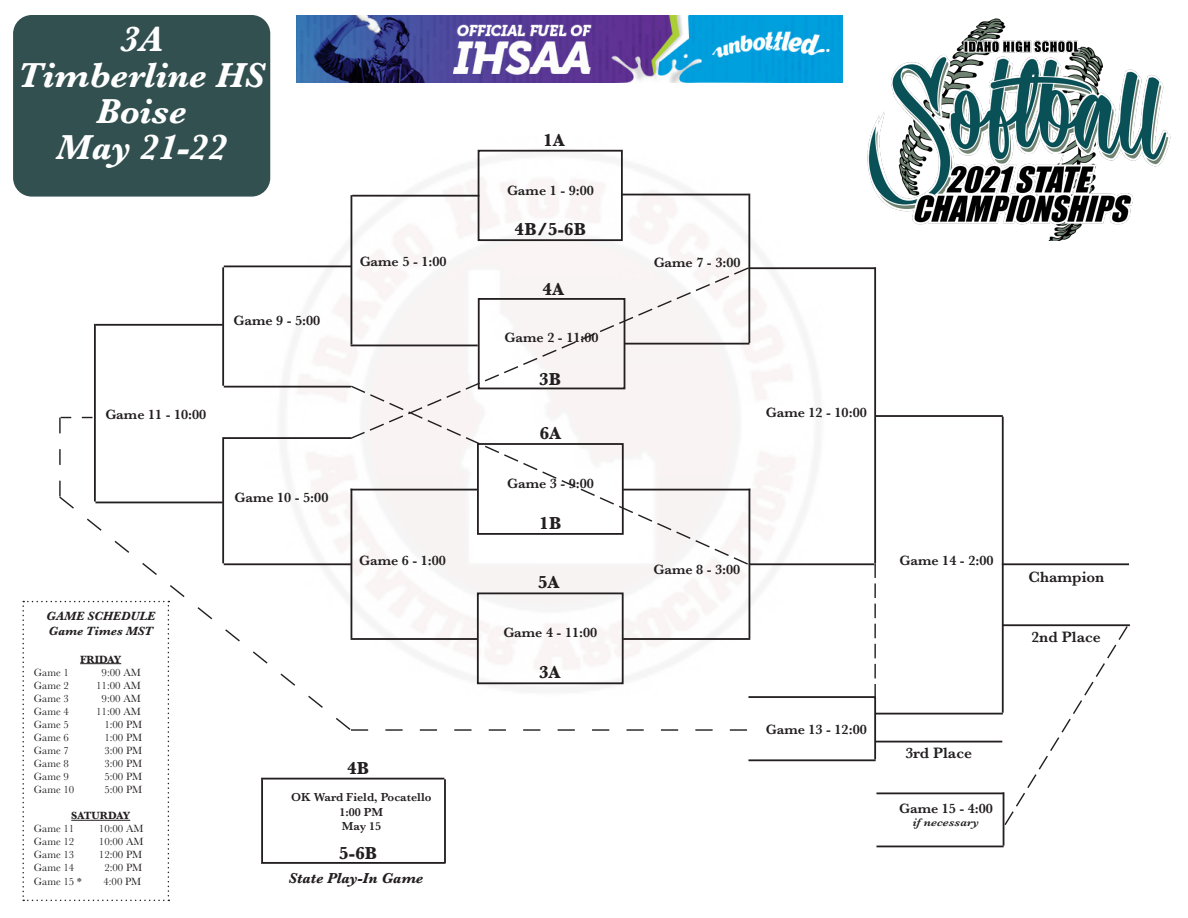
<style>
.page{position:relative;width:1188px;height:918px;background:#fff}
.page>*{position:absolute;margin:0;border:0;box-sizing:border-box;transform-origin:0 0}
.t1{font:italic 700 36px "Baskerville";color:#fff}
.t2{font:700 18px "Baskerville";color:#231f20}
.t3{font:600 15.6px "Baskerville";color:#231f20}
.t4{font:italic 700 15px "Baskerville";color:#231f20}
.t5{font:600 14.1px "Baskerville";color:#231f20}
.t6{font:italic 700 12.45px "Baskerville";color:#231f20}
.t7{font:600 12px "Baskerville";color:#231f20}
.t8{font:italic 600 11.25px "Baskerville";color:#231f20;scale:1.11 1}
.t9{font:10.8px "Baskerville";color:#231f20}
.t10{font:700 10.8px "Baskerville";color:#231f20}
</style>
<div class="page">
<svg style="left:349px;top:440px;width:401px;height:126px"></svg>
<svg style="left:349px;top:266px;width:401px;height:174px"></svg>
<hr style="left:351px;top:195px;width:1px;height:150px;background:#231f20">
<hr style="left:351px;top:345px;width:127px;height:1px;background:#231f20">
<hr style="left:622px;top:194px;width:127px;height:1px;background:#231f20">
<hr style="left:748px;top:194px;width:2px;height:149px;background:#231f20">
<hr style="left:625px;top:343px;width:124px;height:2px;background:#231f20">
<hr style="left:351px;top:489px;width:127px;height:2px;background:#231f20">
<hr style="left:351px;top:489px;width:1px;height:149px;background:#231f20">
<hr style="left:351px;top:638px;width:127px;height:2px;background:#231f20">
<hr style="left:623px;top:638px;width:127px;height:2px;background:#231f20">
<hr style="left:749px;top:489px;width:1px;height:149px;background:#231f20">
<hr style="left:623px;top:489px;width:127px;height:2px;background:#231f20">
<hr style="left:224px;top:265px;width:127px;height:2px;background:#231f20">
<hr style="left:222px;top:267px;width:2px;height:119px;background:#231f20">
<hr style="left:224px;top:386px;width:127px;height:2px;background:#231f20">
<hr style="left:748px;top:267px;width:128px;height:2px;background:#231f20">
<hr style="left:874px;top:267px;width:2px;height:296px;background:#231f20">
<hr style="left:749px;top:563px;width:125px;height:2px;background:#231f20">
<hr style="left:222px;top:437px;width:2px;height:126px;background:#231f20">
<hr style="left:224px;top:437px;width:127px;height:2px;background:#231f20">
<hr style="left:94px;top:324px;width:2px;height:178px;background:#231f20">
<hr style="left:748px;top:696px;width:128px;height:2px;background:#231f20">
<hr style="left:874px;top:698px;width:2px;height:61px;background:#231f20">
<hr style="left:748px;top:759px;width:128px;height:2px;background:#231f20">
<hr style="left:876px;top:415px;width:127px;height:2px;background:#231f20">
<hr style="left:1002px;top:417px;width:2px;height:296px;background:#231f20">
<hr style="left:876px;top:713px;width:127px;height:2px;background:#231f20">
<svg style="left:59px;top:417px;width:33px;height:78px"></svg>
<svg style="left:59px;top:495px;width:293px;height:235px"></svg>
<svg style="left:351px;top:729px;width:396px;height:2px"></svg>
<hr style="left:1002px;top:563px;width:127px;height:2px;background:#231f20">
<hr style="left:876px;top:792px;width:128px;height:2px;background:#231f20">
<hr style="left:876px;top:846px;width:128px;height:1px;background:#231f20">
<hr style="left:95px;top:324px;width:128px;height:2px;background:#231f20">
<svg style="left:874px;top:563px;width:2px;height:136px"></svg>
<hr style="left:1003px;top:624px;width:127px;height:2px;background:#231f20">
<hr style="left:875px;top:741px;width:127px;height:1px;background:#231f20">
<div style="left:477px;top:592px;width:147px;height:92px;border:2px solid #231f20"></div>
<div style="left:478px;top:150px;width:145px;height:91px;border:2px solid #231f20"></div>
<hr style="left:352px;top:195px;width:127px;height:2px;background:#231f20">
<div style="left:478px;top:298px;width:147px;height:91px;border:2px solid #231f20"></div>
<div style="left:477px;top:443px;width:147px;height:92px;border:2px solid #231f20"></div>
<hr style="left:1003px;top:792px;width:1px;height:54px;background:#231f20">
<svg style="left:1003px;top:626px;width:126px;height:201px"></svg>
<hr style="left:261px;top:778px;width:183px;height:2px;background:#231f20">
<hr style="left:261px;top:862px;width:184px;height:2px;background:#231f20">
<hr style="left:261px;top:779px;width:2px;height:83px;background:#231f20">
<hr style="left:444px;top:779px;width:2px;height:85px;background:#231f20">
<div style="left:14px;top:16px;width:256px;height:180px;background:#32504f;border-radius:18px"></div>
<div style="left:13px;top:15px;width:257px;height:182px;border:2px solid #32504f;border-radius:18px"></div>
<img style="left:297px;top:15px;width:546px;height:67px">
<img style="left:867px;top:18px;width:304px;height:223px">
<svg style="left:22px;top:601px;width:147px;height:300px"></svg>
<p class="t1" style="left:120px;top:14px;width:45px">3A</p>
<p class="t1" style="left:18px;top:50px;width:248px">Timberline HS</p>
<p class="t1" style="left:96px;top:86px;width:92px">Boise</p>
<p class="t1" style="left:56px;top:122px;width:172px">May 21-22</p>
<p class="t5" style="left:234px;top:310px;width:88px">Game 9 - 5:00</p>
<p class="t5" style="left:360px;top:251px;width:88px">Game 5 - 1:00</p>
<p class="t5" style="left:105px;top:404px;width:102px">Game 11 - 10:00</p>
<p class="t5" style="left:235px;top:488px;width:95px">Game 10 - 5:00</p>
<p class="t5" style="left:359px;top:551px;width:88px">Game 6 - 1:00</p>
<p class="t6" style="left:46px;top:607px;width:111px">GAME SCHEDULE</p>
<p class="t6" style="left:49px;top:622px;width:106px">Game Times MST</p>
<p class="t10" style="left:80px;top:652px;width:43px">FRIDAY</p>
<p class="t9" style="left:34px;top:665px;width:37px">Game 1</p>
<p class="t9" style="left:102px;top:665px;width:41px">9:00 AM</p>
<p class="t9" style="left:34px;top:678px;width:37px">Game 2</p>
<p class="t9" style="left:96px;top:678px;width:46px">11:00 AM</p>
<p class="t9" style="left:34px;top:691px;width:37px">Game 3</p>
<p class="t9" style="left:102px;top:691px;width:41px">9:00 AM</p>
<p class="t9" style="left:34px;top:704px;width:37px">Game 4</p>
<p class="t9" style="left:96px;top:704px;width:46px">11:00 AM</p>
<p class="t9" style="left:34px;top:717px;width:37px">Game 5</p>
<p class="t9" style="left:104px;top:717px;width:39px">1:00 PM</p>
<p class="t9" style="left:34px;top:731px;width:37px">Game 6</p>
<p class="t9" style="left:104px;top:731px;width:39px">1:00 PM</p>
<p class="t9" style="left:34px;top:744px;width:37px">Game 7</p>
<p class="t9" style="left:104px;top:744px;width:39px">3:00 PM</p>
<p class="t9" style="left:34px;top:757px;width:37px">Game 8</p>
<p class="t9" style="left:104px;top:757px;width:39px">3:00 PM</p>
<p class="t9" style="left:34px;top:770px;width:37px">Game 9</p>
<p class="t9" style="left:104px;top:770px;width:39px">5:00 PM</p>
<p class="t9" style="left:34px;top:783px;width:42px">Game 10</p>
<p class="t9" style="left:104px;top:783px;width:39px">5:00 PM</p>
<p class="t10" style="left:71px;top:808px;width:60px">SATURDAY</p>
<p class="t9" style="left:34px;top:822px;width:42px">Game 11</p>
<p class="t9" style="left:99px;top:822px;width:46px">10:00 AM</p>
<p class="t9" style="left:34px;top:835px;width:42px">Game 12</p>
<p class="t9" style="left:99px;top:835px;width:46px">10:00 AM</p>
<p class="t9" style="left:34px;top:848px;width:42px">Game 13</p>
<p class="t9" style="left:99px;top:848px;width:45px">12:00 PM</p>
<p class="t9" style="left:34px;top:861px;width:42px">Game 14</p>
<p class="t9" style="left:104px;top:861px;width:39px">2:00 PM</p>
<p class="t9" style="left:34px;top:874px;width:49px">Game 15 *</p>
<p class="t9" style="left:103px;top:874px;width:39px">4:00 PM</p>
<p class="t2" style="left:347px;top:756px;width:24px">4B</p>
<p class="t7" style="left:291px;top:789px;width:142px">OK Ward Field, Pocatello</p>
<p class="t7" style="left:340px;top:803px;width:45px">1:00 PM</p>
<p class="t7" style="left:342px;top:818px;width:41px">May 15</p>
<p class="t4" style="left:289px;top:868px;width:136px">State Play-In Game</p>
<p class="t2" style="left:339px;top:840px;width:40px">5-6B</p>
<p class="t2" style="left:543px;top:128px;width:23px">1A</p>
<p class="t5" style="left:507px;top:180px;width:88px">Game 1 - 9:00</p>
<p class="t2" style="left:515px;top:217px;width:73px">4B/5-6B</p>
<p class="t2" style="left:543px;top:276px;width:23px">4A</p>
<p class="t5" style="left:505px;top:327px;width:95px">Game 2 - 11:00</p>
<p class="t2" style="left:539px;top:366px;width:24px">3B</p>
<p class="t2" style="left:540px;top:421px;width:23px">6A</p>
<p class="t5" style="left:507px;top:473px;width:88px">Game 3 - 9:00</p>
<p class="t2" style="left:539px;top:511px;width:24px">1B</p>
<p class="t2" style="left:538px;top:570px;width:23px">5A</p>
<p class="t5" style="left:503px;top:623px;width:95px">Game 4 - 11:00</p>
<p class="t2" style="left:539px;top:660px;width:23px">3A</p>
<p class="t5" style="left:654px;top:253px;width:88px">Game 7 - 3:00</p>
<p class="t5" style="left:766px;top:403px;width:102px">Game 12 - 10:00</p>
<p class="t5" style="left:653px;top:559px;width:88px">Game 8 - 3:00</p>
<p class="t5" style="left:900px;top:550px;width:95px">Game 14 - 2:00</p>
<p class="t5" style="left:766px;top:720px;width:102px">Game 13 - 12:00</p>
<p class="t3" style="left:905px;top:742px;width:68px">3rd Place</p>
<p class="t5" style="left:899px;top:798px;width:95px">Game 15 - 4:00</p>
<p class="t8" style="left:913px;top:815px;width:61px">if necessary</p>
<p class="t3" style="left:1029px;top:566px;width:77px">Champion</p>
<p class="t3" style="left:1032px;top:626px;width:71px">2nd Place</p>
</div>
